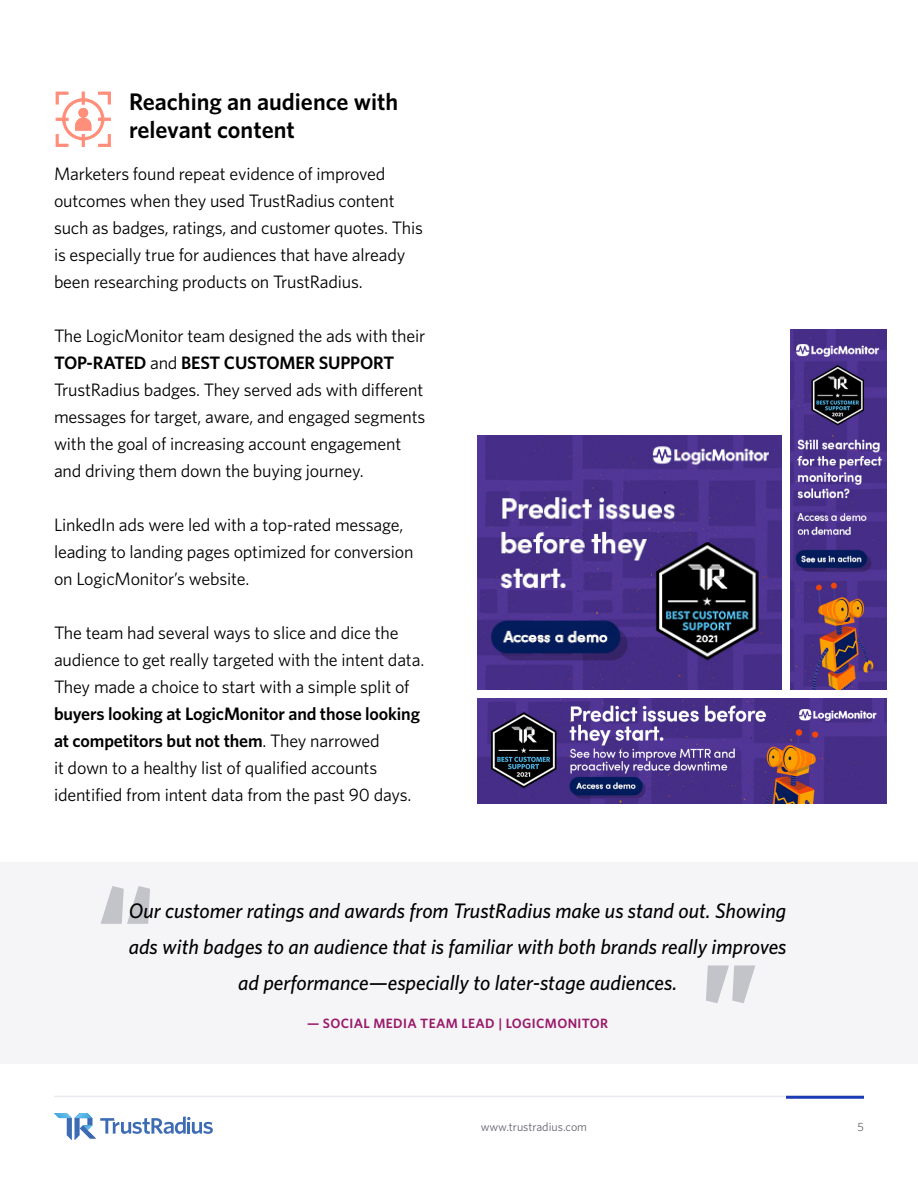
<style>
.page{position:relative;width:918px;height:1188px;background:#fff}
.page>*{position:absolute;margin:0;border:0;box-sizing:border-box;transform-origin:0 0}
.Headline{font:900 108px "Whitney HTF";color:#c3c3ca}
.H3_Sub-Section_Title{font:600 24px/28.5px "Whitney HTF";color:#000}
.t1{font:italic 500 21px "Whitney HTF";color:#000}
.t2{font:18px/27px "Whitney HTF";letter-spacing:-.01em;color:#000}
.t3{font:600 13.5px "Whitney HTF";letter-spacing:.025em;color:#991a6a}
.t4{font:12px "Whitney HTF";color:#65656f}
.s1{font-weight:600}
</style>
<div class="page">
<svg style="left:54px;top:1113px;width:159px;height:27px"></svg>
<hr style="left:54px;top:1096px;width:810px;height:1px;background:#ebebf0">
<hr style="left:786px;top:1096px;width:78px;height:3px;background:#1b3ab5">
<div style="left:0;top:863px;width:918px;height:201px;background:#f5f5f7"></div>
<svg style="left:56px;top:92px;width:55px;height:55px"></svg>
<img style="left:790px;top:329px;width:96px;height:360px">
<img style="left:477px;top:698px;width:409px;height:106px">
<img style="left:477px;top:436px;width:305px;height:253px">
<p class="H3_Sub-Section_Title" style="left:129px;top:87px;width:271px">Reaching an audience with relevant content</p>
<p class="t2" style="left:54px;top:160px;width:370px">Marketers found repeat evidence of improved outcomes when they used TrustRadius content such as badges, ratings, and customer quotes. This is especially true for audiences that have already been researching products on TrustRadius.</p>
<p class="t2" style="left:54px;top:322px;width:373px">The LogicMonitor team designed the ads with their <span class="s1">TOP-RATED</span> and <span class="s1">BEST CUSTOMER SUPPORT </span>TrustRadius badges. They served ads with different messages for target, aware, and engaged segments with the goal of increasing account engagement and driving them down the buying journey.</p>
<p class="t2" style="left:54px;top:511px;width:361px">LinkedIn ads were led with a top-rated message, leading to landing pages optimized for conversion on LogicMonitor’s website.</p>
<p class="t2" style="left:54px;top:619px;width:372px">The team had several ways to slice and dice the audience to get really targeted with the intent data.<br>They made a choice to start with a simple split of <span class="s1">buyers looking at LogicMonitor and those looking at competitors but not them</span>. They narrowed<br>it down to a healthy list of qualified accounts identified from intent data from the past 90 days.</p>
<p class="Headline" style="left:99px;top:858px;width:57px">“</p>
<p class="t1" style="left:129px;top:934px;width:659px">ads with badges to an audience that is familiar with both brands really improves</p>
<p class="t1" style="left:129px;top:898px;width:659px">Our customer ratings and awards from TrustRadius make us stand out. Showing</p>
<p class="t1" style="left:238px;top:970px;width:441px">ad performance—especially to later-stage audiences.</p>
<p class="t3" style="left:307px;top:1015px;width:302px">— SOCIAL MEDIA TEAM LEAD | LOGICMONITOR</p>
<p class="Headline" style="left:757px;top:1031px;width:57px;rotate:-180deg">“</p>
<p class="t4" style="left:481px;top:1120px;width:108px">www.trustradius.com</p>
<p class="t4" style="left:858px;top:1120px;width:8px">5</p>
</div>
